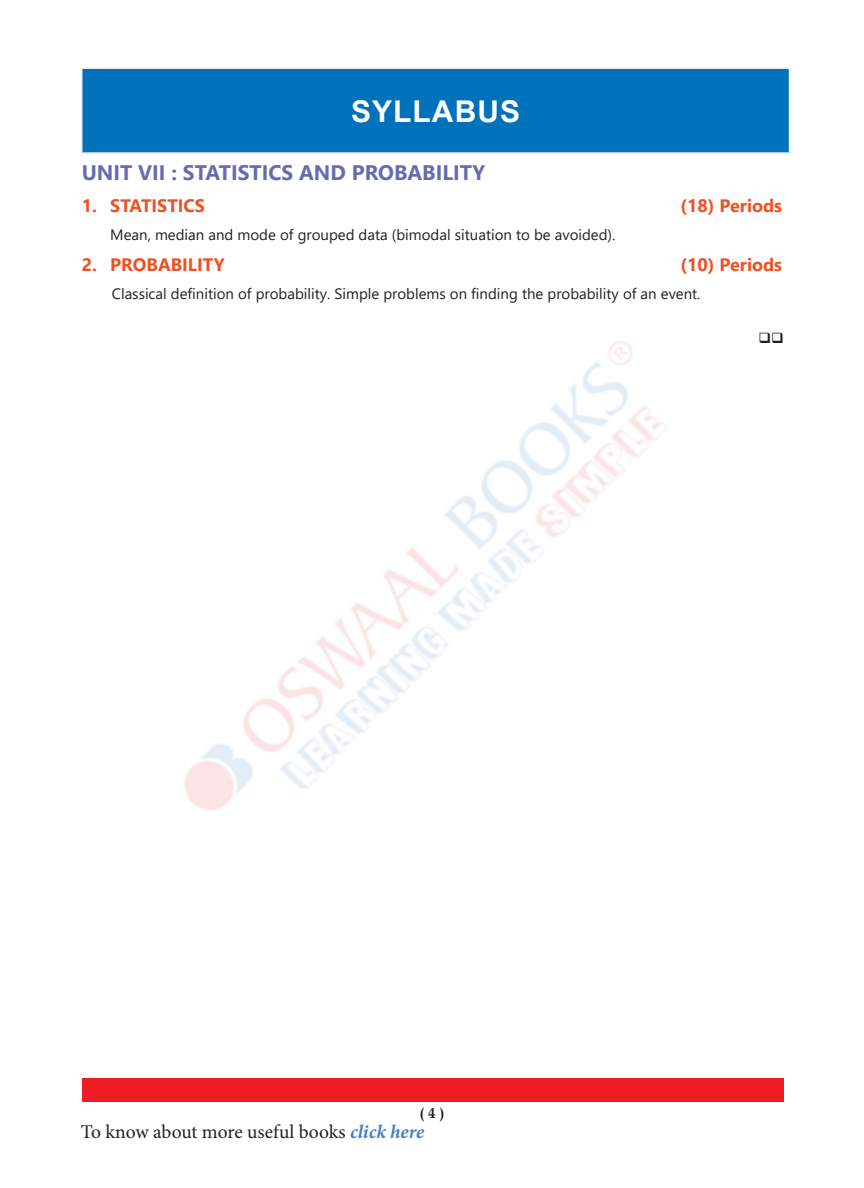
<style>
.page{position:relative;width:864px;height:1188px;background:#fff}
.page>*{position:absolute;margin:0;border:0;box-sizing:border-box;transform-origin:0 0}
.t1{font:700 30px "Arial";letter-spacing:.035em;color:#fff}
.t2{font:700 21px "Segoe UI";color:#666bb1}
.t3{font:19.5px "Minion Pro";letter-spacing:-.005em;color:#231f20}
.t4{font:700 18px "Segoe UI";color:#f05022}
.t5{font:15px "Segoe UI";color:#231f20}
.t6{font:700 15px "Zapf Calligraphic 801 BT";color:#231f20}
.s1{font-weight:700;font-style:italic;color:#4481c3}
</style>
<div class="page">
<div style="left:82px;top:68px;width:708px;height:85px;background:#0072bc"></div>
<hr style="left:81px;top:68px;width:709px;height:1px;background:#eeeeef">
<hr style="left:81px;top:69px;width:1px;height:83px;background:#eeeeef">
<hr style="left:789px;top:69px;width:1px;height:83px;background:#eeeeef">
<hr style="left:81px;top:152px;width:709px;height:2px;background:#eeeeef">
<div style="left:82px;top:1078px;width:701px;height:24px;background:#ee1d23"></div>
<img style="left:184px;top:341px;width:483px;height:469px">
<p class="t1" style="left:351px;top:90px;width:171px">SYLLABUS</p>
<p class="t2" style="left:82px;top:153px;width:405px">UNIT VII : STATISTICS AND PROBABILITY</p>
<p class="t4" style="left:82px;top:189px;width:125px">1. STATISTICS</p>
<p class="t4" style="left:681px;top:189px;width:103px">(18) Periods</p>
<p class="t5" style="left:110px;top:220px;width:507px">Mean, median and mode of grouped data (bimodal situation to be avoided).</p>
<p class="t4" style="left:82px;top:248px;width:144px">2. PROBABILITY</p>
<p class="t4" style="left:681px;top:248px;width:103px">(10) Periods</p>
<p class="t5" style="left:112px;top:279px;width:590px">Classical definition of probability. Simple problems on finding the probability of an event.</p>
<p class="t6" style="left:420px;top:1103px;width:26px">( 4 )</p>
<h3 class="t3" style="left:81px;top:1119px;width:345px">To know about more useful books <span class="s1">click here</span></h3>
</div>
